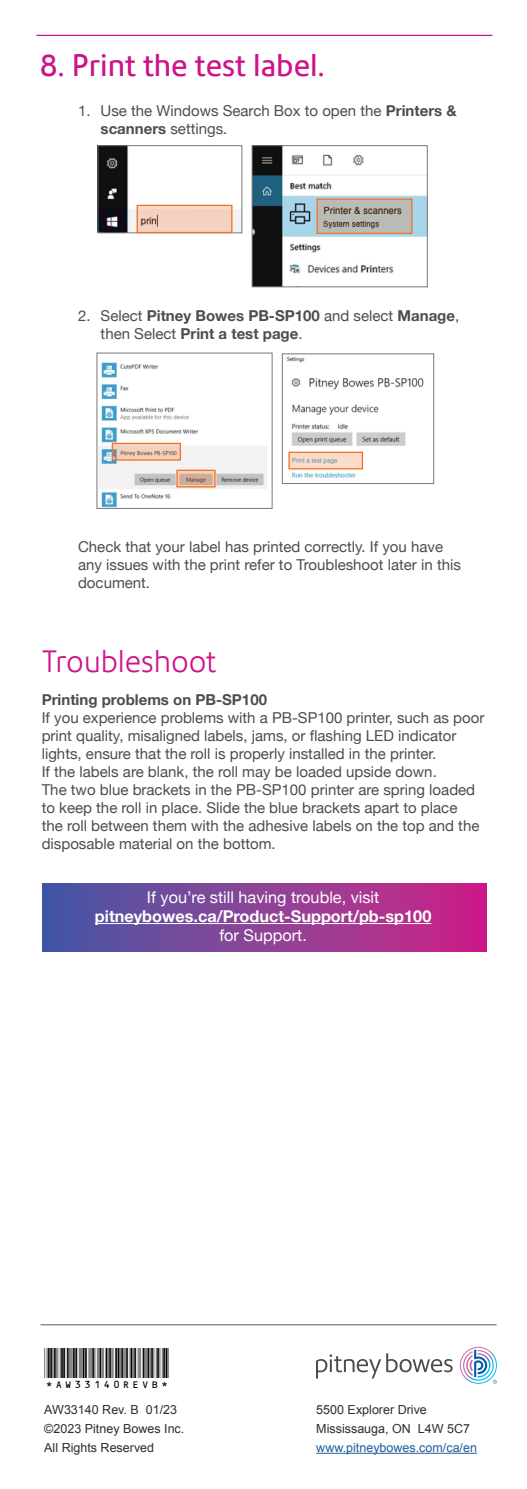
<style>
.page{position:relative;width:527px;height:1489px;background:#fff}
.page>*{position:absolute;margin:0;border:0;box-sizing:border-box;transform-origin:0 0}
.t1{font:40px "L39 Hr P72 Dl";color:#000}
.t2{font:30px "Precision Sans W";color:#cd1388}
.t3{font:300 30px "Precision Sans W";color:#cd1388}
.t4{font:16.25px "Helvetica Neue";color:#fff}
.t5{font:700 16.25px "Helvetica Neue";color:#fff}
.t6{font:15px/18px "Helvetica Neue";color:#4d4d4f}
.t7{font:700 15px/18px "Helvetica Neue";color:#4d4d4f}
.t8{font:12.5px/18.8px "Arial";color:#2e2e2e}
.t9{font:12.5px "Arial";color:#215e9e}
.s1{font-weight:700}
.s2{font-weight:400}
</style>
<div class="page">
<hr style="left:36px;top:35px;width:456px;height:1px;background:#cd1388">
<img style="left:253px;top:147px;width:172px;height:138px">
<div style="left:251px;top:145px;width:176px;height:142px;border:1px solid #77787b"></div>
<svg style="left:318px;top:200px;width:92px;height:32px;background:#abaaa3"></svg>
<div style="left:316px;top:198px;width:96px;height:36px;border:1px solid #f37025"></div>
<img style="left:99px;top:147px;width:141px;height:84px">
<div style="left:97px;top:145px;width:145px;height:88px;border:1px solid #77787b"></div>
<div style="left:136px;top:205px;width:96px;height:28px;background:#f3d2c0"></div>
<div style="left:136px;top:205px;width:96px;height:28px;border:1px solid #f37025"></div>
<div style="left:43px;top:883px;width:442px;height:68px;background:linear-gradient(to right,#465ba5,#cf2488)"></div>
<hr style="left:95px;top:923px;width:336px;height:1px;background:#fff">
<hr style="left:316px;top:1452px;width:160px;height:1px;background:#215e9e">
<hr style="left:41px;top:1323px;width:455px;height:2px;background:#77787b">
<svg style="left:316px;top:1353px;width:136px;height:25px"></svg>
<svg style="left:459px;top:1346px;width:37px;height:37px"></svg>
<img style="left:286px;top:356px;width:138px;height:123px">
<div style="left:282px;top:353px;width:151px;height:131px;border:1px solid #77787b"></div>
<svg style="left:290px;top:453px;width:70px;height:14px"></svg>
<div style="left:288px;top:451px;width:74px;height:18px;border:1px solid #f37025"></div>
<img style="left:98px;top:362px;width:169px;height:144px">
<svg style="left:178px;top:471px;width:35px;height:14px"></svg>
<div style="left:176px;top:469px;width:39px;height:18px;border:1px solid #f37025"></div>
<svg style="left:114px;top:445px;width:65px;height:13px"></svg>
<div style="left:112px;top:443px;width:69px;height:17px;border:1px solid #f37025"></div>
<h2 class="t2" style="left:40px;top:47px;width:286px">8. Print the test label.</h2>
<p class="t6" style="left:100px;top:102px;width:357px;text-indent:-22px">1. Use the Windows Search Box to open the <span class="s1">Printers &amp; scanners</span> settings.</p>
<p class="t7" style="left:100px;top:307px;width:360px;text-indent:-22px"><span class="s2">2. Select</span> Pitney Bowes PB-SP100 <span class="s2">and select</span> Manage<span class="s2">, then Select</span> Print a test page<span class="s2">.</span></p>
<p class="t6" style="left:78px;top:538px;width:384px">Check that your label has printed correctly. If you have any issues with the print refer to Troubleshoot later in this document.</p>
<h2 class="t3" style="left:42px;top:643px;width:176px">Troubleshoot</h2>
<p class="t7" style="left:42px;top:691px;width:226px">Printing problems on PB-SP100</p>
<p class="t6" style="left:42px;top:709px;width:444px">If you experience problems with a PB-SP100 printer, such as poor print quality, misaligned labels, jams, or flashing LED indicator lights, ensure that the roll is properly installed in the printer.<br>If the labels are blank, the roll may be loaded upside down.<br>The two blue brackets in the PB-SP100 printer are spring loaded to keep the roll in place. Slide the blue brackets apart to place<br>the roll between them with the adhesive labels on the top and the disposable material on the bottom.</p>
<p class="t4" style="left:147px;top:885px;width:234px">If you’re still having trouble, visit</p>
<p class="t5" style="left:95px;top:903px;width:337px">pitneybowes.ca/Product-Support/pb-sp100</p>
<p class="t4" style="left:219px;top:923px;width:89px">for Support.</p>
<h1 class="t1" style="left:44px;top:1347px;width:126px">*AW33140REVB*</h1>
<p class="t8" style="left:44px;top:1400px;width:141px">AW33140 Rev. B 01/23 ©2023 Pitney Bowes Inc.<br>All Rights Reserved</p>
<p class="t8" style="left:316px;top:1400px;width:155px">5500 Explorer Drive<br>Mississauga, ON L4W 5C7</p>
<p class="t9" style="left:316px;top:1439px;width:162px">www.pitneybowes.com/ca/en</p>
</div>
